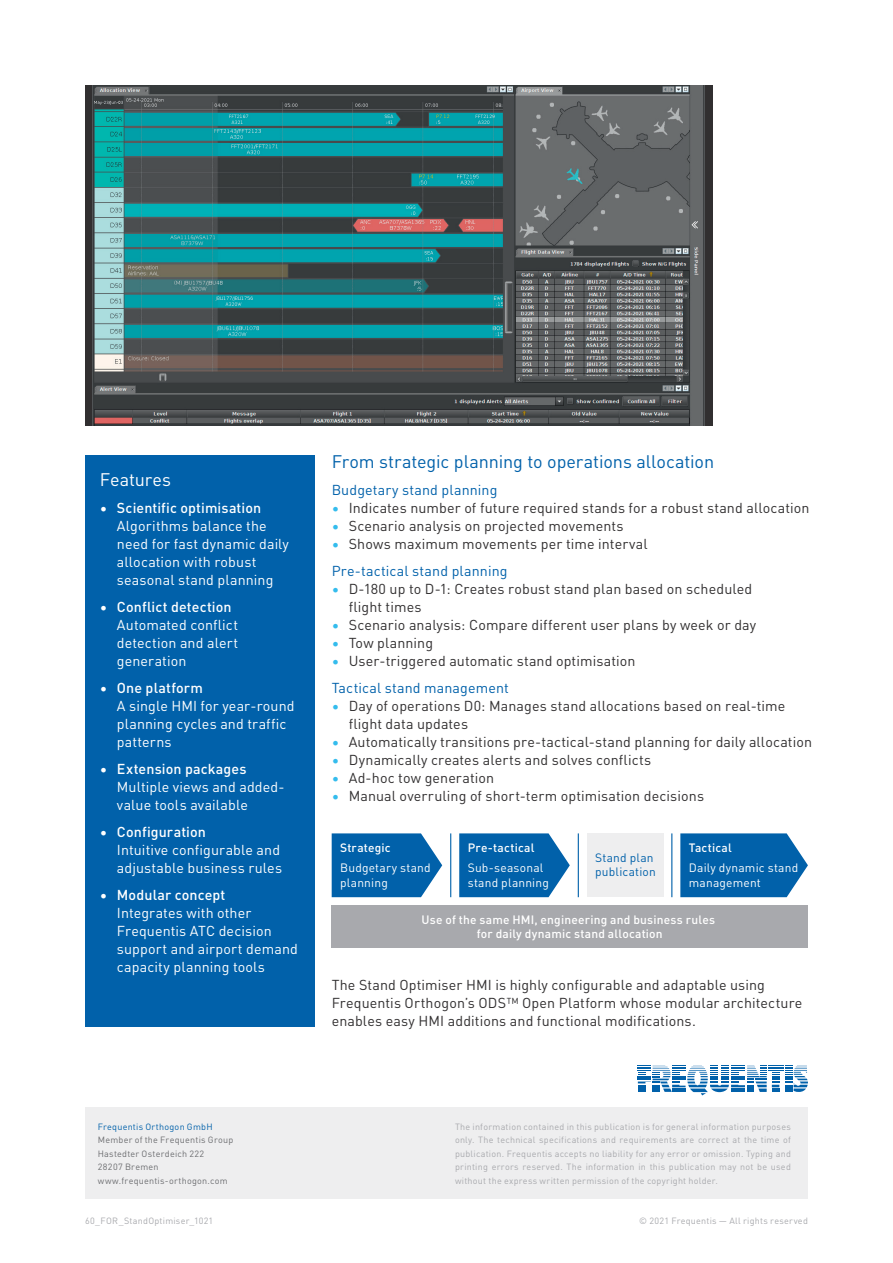
<style>
.page{position:relative;width:893px;height:1263px;background:#fff}
.page>*{position:absolute;margin:0;border:0;box-sizing:border-box;transform-origin:0 0}
.t1{font:18px "DINOT";letter-spacing:-.005em;color:#0161aa}
.t2{font:18px "DINOT";letter-spacing:-.005em;color:#fff}
.t3{font:14.25px/18px "DINOT";letter-spacing:.01em;color:#312f30}
.t4{font:14.25px/18px "DINOT";letter-spacing:.01em;color:#fff}
.t5{font:14.25px "DINOT";letter-spacing:.01em;color:#0161aa}
.t6{font:500 12px/14.4px "DINOT";letter-spacing:.015em;color:#fff;text-align:center}
.t7{font:12px/14.4px "DINOT";letter-spacing:.015em;color:#fff}
.t8{font:12px/14.4px "DINOT";letter-spacing:.015em;color:#0161aa}
.t9{font:9px/13.5px "DINOT";letter-spacing:.03em;color:#a8a9ad;text-align:justify}
.t10{font:9px/13.5px "DINOT";letter-spacing:.025em;color:#6c6d70}
.t11{font:9px "DINOT";letter-spacing:.03em;color:#0161aa}
.s1{font-weight:500}
.s2{color:#34bced}
.s3{color:#0161aa}
</style>
<div class="page">
<div style="left:85px;top:1108px;width:723px;height:91px;background:#eeeeef"></div>
<svg style="left:638px;top:1065px;width:170px;height:30px"></svg>
<div style="left:85px;top:455px;width:230px;height:571px;background:#0161aa"></div>
<div style="left:332px;top:906px;width:476px;height:42px;background:#a8a9ad"></div>
<hr style="left:450px;top:833px;width:1px;height:64px;background:#0161aa">
<hr style="left:578px;top:833px;width:1px;height:64px;background:#0161aa">
<svg style="left:332px;top:833px;width:110px;height:64px;background:#1a70b2"></svg>
<svg style="left:459px;top:833px;width:111px;height:64px;background:#1b71b2"></svg>
<hr style="left:671px;top:833px;width:1px;height:64px;background:#0161aa">
<div style="left:587px;top:833px;width:76px;height:64px;background:#eeeeef"></div>
<svg style="left:680px;top:833px;width:128px;height:64px;background:#186fb1"></svg>
<div style="left:85px;top:85px;width:627px;height:340px;background:#312f30"></div>
<img style="left:92px;top:85px;width:612px;height:340px">
<p class="t2" style="left:100px;top:466px;width:73px">Features</p>
<p class="t4" style="left:117px;top:498px;width:173px;text-indent:-17px">• <span class="s1">Scientific optimisation<br></span>Algorithms balance the need for fast dynamic daily allocation with robust seasonal stand planning</p>
<p class="t4" style="left:117px;top:597px;width:123px;text-indent:-17px">• <span class="s1">Conflict detection<br></span>Automated conflict detection and alert generation</p>
<p class="t4" style="left:117px;top:678px;width:179px;text-indent:-17px">• <span class="s1">One platform<br></span>A single HMI for year-round planning cycles and traffic patterns</p>
<p class="t4" style="left:117px;top:759px;width:169px;text-indent:-17px">• <span class="s1">Extension packages<br></span>Multiple views and added&shy;value tools available</p>
<p class="t4" style="left:117px;top:822px;width:167px;text-indent:-17px">• <span class="s1">Configuration<br></span>Intuitive configurable and adjustable business rules</p>
<p class="t4" style="left:117px;top:885px;width:183px;text-indent:-17px">• <span class="s1">Modular concept<br></span>Integrates with other<br>Frequentis ATC decision support and airport demand capacity planning tools</p>
<p class="t1" style="left:332px;top:448px;width:384px">From strategic planning to operations allocation</p>
<p class="t5" style="left:332px;top:479px;width:167px">Budgetary stand planning</p>
<p class="t3" style="left:332px;top:498px;width:479px"><span class="s2">•</span> Indicates number of future required stands for a robust stand allocation</p>
<p class="t3" style="left:332px;top:516px;width:293px"><span class="s2">•</span> Scenario analysis on projected movements</p>
<p class="t3" style="left:332px;top:529px;width:318px;line-height:27px"><span class="s2">•</span> Shows maximum movements per time interval<br><span class="s3">Pre-tactical stand planning</span></p>
<p class="t3" style="left:349px;top:579px;width:405px;text-indent:-17px"><span class="s2">•</span> D-180 up to D-1: Creates robust stand plan based on scheduled flight times</p>
<p class="t3" style="left:332px;top:615px;width:426px"><span class="s2">•</span> Scenario analysis: Compare different user plans by week or day</p>
<p class="t3" style="left:332px;top:633px;width:103px"><span class="s2">•</span> Tow planning</p>
<p class="t3" style="left:332px;top:646px;width:305px;line-height:27px"><span class="s2">•</span> User-triggered automatic stand optimisation<br><span class="s3">Tactical stand management</span></p>
<p class="t3" style="left:349px;top:696px;width:438px;text-indent:-17px"><span class="s2">•</span> Day of operations D0: Manages stand allocations based on real-time flight data updates</p>
<p class="t3" style="left:332px;top:732px;width:482px"><span class="s2">•</span> Automatically transitions pre-tactical-stand planning for daily allocation</p>
<p class="t3" style="left:332px;top:750px;width:321px"><span class="s2">•</span> Dynamically creates alerts and solves conflicts</p>
<p class="t3" style="left:332px;top:768px;width:164px"><span class="s2">•</span> Ad-hoc tow generation</p>
<p class="t3" style="left:332px;top:786px;width:374px"><span class="s2">•</span> Manual overruling of short-term optimisation decisions</p>
<p class="t6" style="left:340px;top:840px;width:52px">Strategic</p>
<p class="t7" style="left:340px;top:861px;width:92px">Budgetary stand planning</p>
<p class="t6" style="left:468px;top:840px;width:68px">Pre-tactical</p>
<p class="t7" style="left:468px;top:861px;width:83px">Sub-seasonal stand planning</p>
<p class="t8" style="left:595px;top:850px;width:62px">Stand plan publication</p>
<p class="t6" style="left:689px;top:840px;width:44px">Tactical</p>
<p class="t7" style="left:689px;top:861px;width:111px">Daily dynamic stand management</p>
<p class="t6" style="left:422px;top:912px;width:295px">Use of the same HMI, engineering and business rules for daily dynamic stand allocation</p>
<p class="t3" style="left:332px;top:975px;width:472px">The Stand Optimiser HMI is highly configurable and adaptable using<br>Frequentis Orthogon’s ODS™ Open Platform whose modular architecture enables easy HMI additions and functional modifications.</p>
<p class="t11" style="left:98px;top:1120px;width:116px">Frequentis Orthogon GmbH</p>
<p class="t10" style="left:98px;top:1133px;width:137px">Member of the Frequentis Group<br>Hastedter Osterdeich 222<br>28207 Bremen www.frequentis-orthogon.com</p>
<p class="t9" style="left:455px;top:1119px;width:337px">The information contained in this publication is for general information purposes only. The technical specifications and requirements are correct at the time of publication. Frequentis accepts no liability for any error or omission. Typing and printing errors reserved. The information in this publication may not be used without the express written permission of the copyright holder.</p>
<p class="t9" style="left:85px;top:1213px;width:130px">60_FOR_StandOptimiser_1021</p>
<p class="t9" style="left:639px;top:1213px;width:170px">© 2021 Frequentis — All rights reserved</p>
</div>
